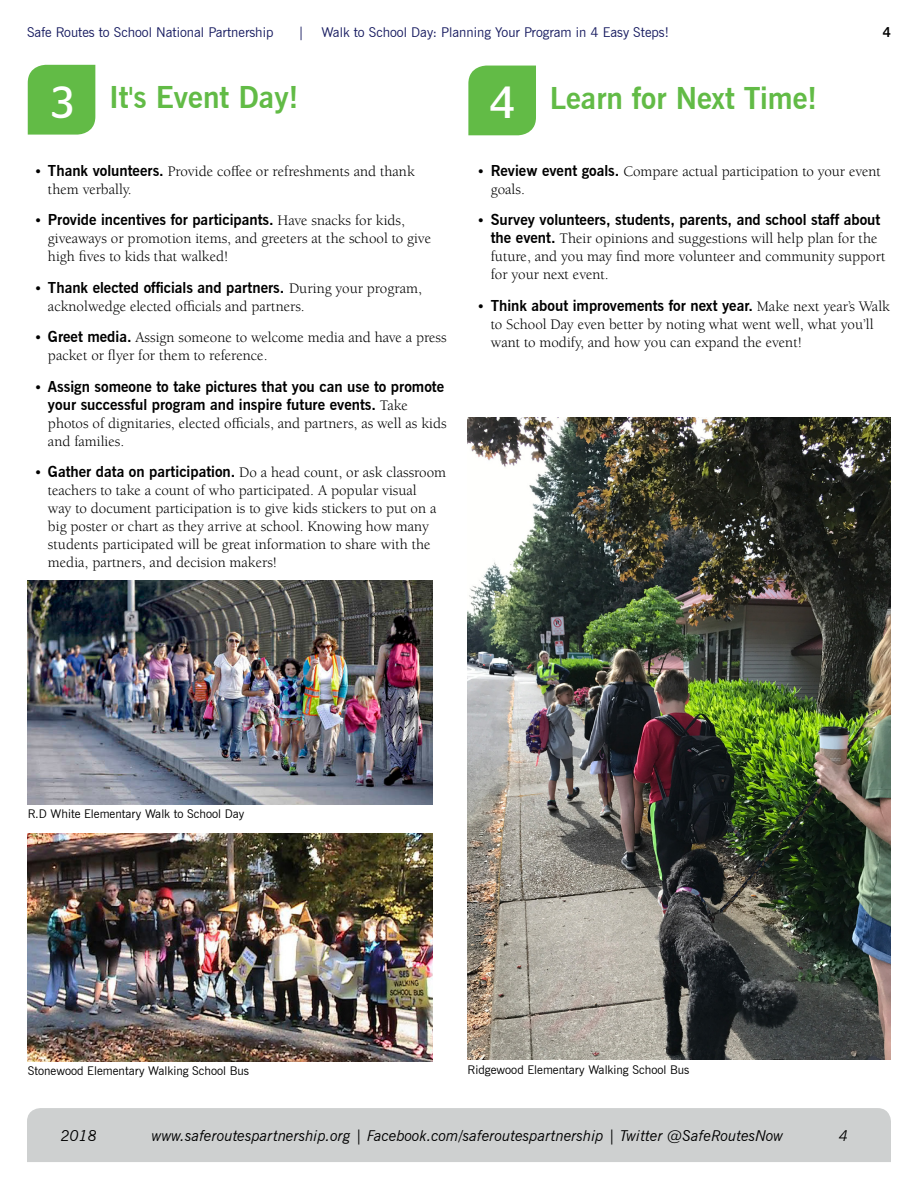
<style>
.page{position:relative;width:918px;height:1188px;background:#fff}
.page>*{position:absolute;margin:0;border:0;box-sizing:border-box;transform-origin:0 0}
.t1{font:700 30px "News Gothic BT";color:#62bb46}
.t2{font:15px/18px "Berkeley Std";color:#000}
.t3{font:700 15px/18px "News Gothic BT";color:#000}
.t4{font:italic 15px "News Gothic BT";color:#000}
.t5{font:13.5px "News Gothic BT";color:#171b60}
.t6{font:700 13.5px "News Gothic BT";color:#000}
.t7{font:12px "News Gothic BT";color:#000}
.s1{font-family:"Stag Sans";font-weight:400;font-size:45px;color:#fff}
.s2{font-family:"News Gothic BT";font-weight:700}
.s3{font-family:"Berkeley Std";font-weight:400}
</style>
<div class="page">
<div style="left:27px;top:1108px;width:864px;height:54px;background:#ced0d0"></div>
<div style="left:28px;top:65px;width:67px;height:70px;background:#62bb46"></div>
<div style="left:468px;top:66px;width:68px;height:69px;background:#62bb46"></div>
<img style="left:28px;top:580px;width:405px;height:224px">
<img style="left:28px;top:833px;width:405px;height:229px">
<img style="left:468px;top:418px;width:423px;height:641px">
<p class="t5" style="left:27px;top:24px;width:248px">Safe Routes to School National Partnership</p>
<p class="t5" style="left:298px;top:24px;width:8px">|</p>
<p class="t5" style="left:321px;top:24px;width:349px">Walk to School Day: Planning Your Program in 4 Easy Steps!</p>
<p class="t6" style="left:883px;top:24px;width:10px">4</p>
<h1 class="t1" style="left:51px;top:79px;width:249px"><span class="s1">3</span> It's Event Day!</h1>
<h1 class="t1" style="left:490px;top:80px;width:329px"><span class="s1">4</span> Learn for Next Time!</h1>
<p class="t2" style="left:48px;top:162px;width:368px;text-indent:-14px">• <span class="s2">Thank volunteers.</span> Provide coffee or refreshments and thank them verbally.</p>
<p class="t3" style="left:34px;top:211px;width:372px"><span class="s3">•</span> Provide incentives for participants. <span class="s3">Have snacks for kids,</span></p>
<p class="t2" style="left:48px;top:230px;width:385px">giveaways or promotion items, and greeters at the school to give high fives to kids that walked!</p>
<p class="t3" style="left:34px;top:278px;width:389px"><span class="s3">•</span> Thank elected officials and partners. <span class="s3">During your program,</span></p>
<p class="t2" style="left:48px;top:297px;width:258px">acknolwedge elected officials and partners.</p>
<p class="t2" style="left:48px;top:329px;width:400px;text-indent:-14px">• <span class="s2">Greet media.</span> Assign someone to welcome media and have a press packet or flyer for them to reference.</p>
<p class="t3" style="left:48px;top:377px;width:398px;text-indent:-14px"><span class="s3">•</span> Assign someone to take pictures that you can use to promote your successful program and inspire future events. <span class="s3">Take</span></p>
<p class="t2" style="left:48px;top:414px;width:400px">photos of dignitaries, elected officials, and partners, as well as kids and families.</p>
<p class="t2" style="left:48px;top:464px;width:400px;text-indent:-14px">• <span class="s2">Gather data on participation.</span> Do a head count, or ask classroom teachers to take a count of who participated. A popular visual<br>way to document participation is to give kids stickers to put on a big poster or chart as they arrive at school. Knowing how many students participated will be great information to share with the media, partners, and decision makers!</p>
<p class="t2" style="left:491px;top:162px;width:392px;text-indent:-14px">• <span class="s2">Review event goals.</span> Compare actual participation to your event goals.</p>
<p class="t3" style="left:477px;top:211px;width:405px"><span class="s3">•</span> Survey volunteers, students, parents, and school staff about</p>
<p class="t2" style="left:491px;top:230px;width:396px"><span class="s2">the event.</span> Their opinions and suggestions will help plan for the future, and you may find more volunteer and community support for your next event.</p>
<p class="t3" style="left:477px;top:296px;width:414px"><span class="s3">•</span> Think about improvements for next year. <span class="s3">Make next year’s Walk</span></p>
<p class="t2" style="left:491px;top:315px;width:384px">to School Day even better by noting what went well, what you’ll want to modify, and how you can expand the event!</p>
<p class="t7" style="left:28px;top:807px;width:218px">R.D White Elementary Walk to School Day</p>
<p class="t7" style="left:28px;top:1063px;width:223px">Stonewood Elementary Walking School Bus</p>
<p class="t7" style="left:468px;top:1063px;width:223px">Ridgewood Elementary Walking School Bus</p>
<p class="t4" style="left:61px;top:1127px;width:38px">2018</p>
<p class="t4" style="left:152px;top:1126px;width:633px">www.saferoutespartnership.org | Facebook.com/saferoutespartnership | Twitter @SafeRoutesNow</p>
<p class="t4" style="left:839px;top:1126px;width:11px">4</p>
</div>
